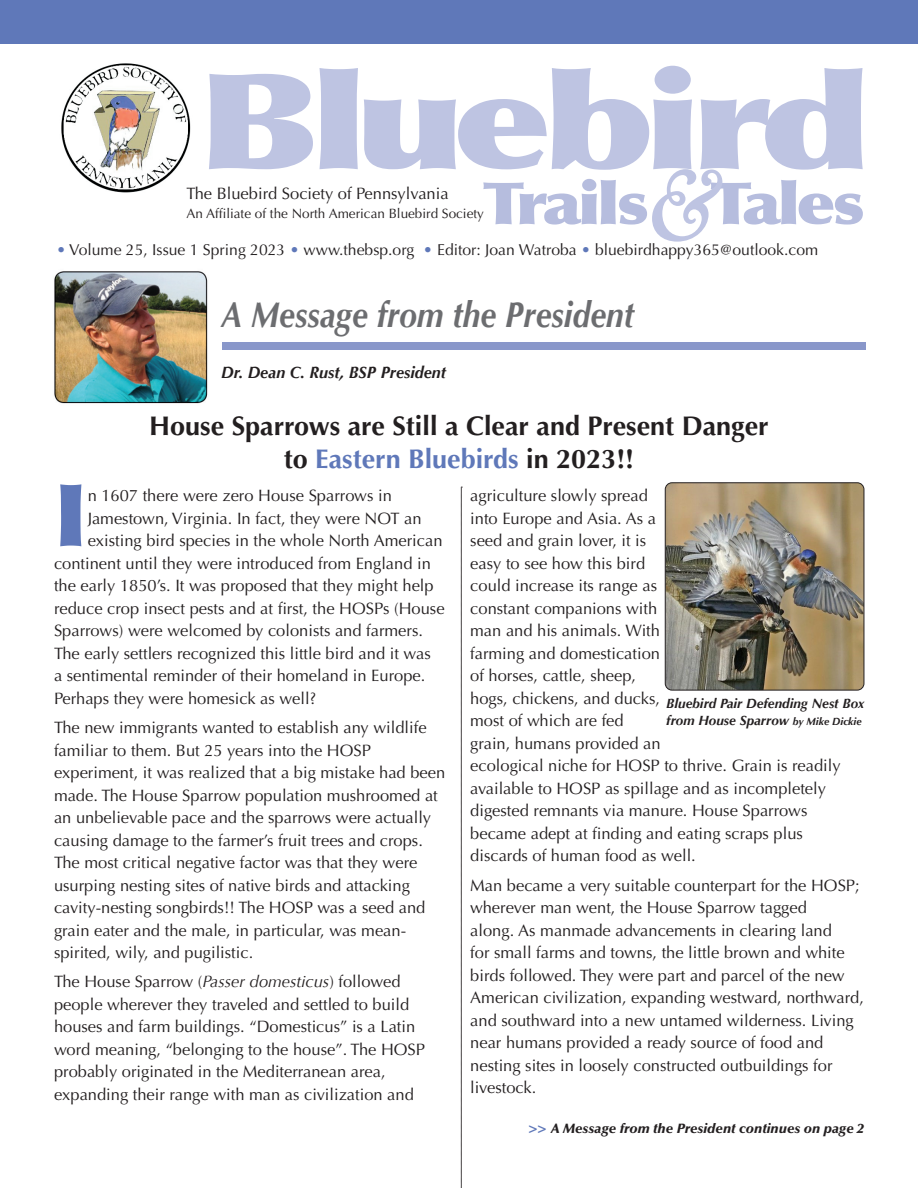
<style>
.page{position:relative;width:918px;height:1188px;background:#fff}
.page>*{position:absolute;margin:0;border:0;box-sizing:border-box;transform-origin:0 0}
.t1{font:900 133.2px "Optima";letter-spacing:-.06em;color:#bec4e2;scale:1.29 1}
.t2{font:italic 700 99px "Goudy Old Style BT";color:#bec4e2;scale:.91 1}
.Paragraph_Style_1{font:900 86.55px "Optima";color:#5f78b9}
.t3{font:900 58.5px "Optima";letter-spacing:-.05em;color:#b6bdde;scale:1.15 1}
.t4{font:italic 700 36px "Optima";color:#6c6d70;scale:.88 1}
.Paragraph_Style_1-2{font:700 27px "Optima LT Std";color:#231f20}
.Paragraph_Style_1-3{font:700 27px "Optima LT Std";color:#5f78b9}
.Paragraph_Style_1-4{font:16.5px/22.5px "Optima LT Std";color:#231f20}
.t5{font:italic 700 16.5px "Optima";color:#231f20}
.t6{font:15.75px "Optima LT Std";color:#231f20}
.Paragraph_Style_1-5{font:italic 700 13.5px "Optima";color:#231f20}
.Paragraph_Style_1-6{font:13.5px "Optima LT Std";color:#231f20}
.t7{font:italic 900 13.5px "Optima LT Std";color:#231f20}
.s1{color:#5f78b9}
.s2{color:#231f20}
.s3{font-family:"Optima";font-style:italic}
.s4{font-size:10.5px}
.s5{font-weight:700;font-style:normal;font-size:15px;color:#5f78b9}
</style>
<div class="page">
<img style="left:61px;top:63px;width:130px;height:130px">
<img style="left:54px;top:271px;width:154px;height:133px">
<div style="left:0;top:0;width:918px;height:44px;background:#5f78b9"></div>
<div style="left:222px;top:342px;width:214px;height:8px;background:#8997ca"></div>
<div style="left:436px;top:342px;width:215px;height:8px;background:#8997ca"></div>
<div style="left:651px;top:342px;width:215px;height:8px;background:#8997ca"></div>
<img style="left:665px;top:483px;width:199px;height:207px">
<div style="left:665px;top:482px;width:199px;height:208px;border:1px solid #231f20;border-radius:7px"></div>
<svg style="left:461px;top:487px;width:1px;height:701px"></svg>
<p class="t1" style="left:197px;top:41px;width:525px">Bluebird</p>
<p class="t2" style="left:648px;top:145px;width:82px">&amp;</p>
<p class="t3" style="left:483px;top:168px;width:333px">Trails Tales</p>
<p class="Paragraph_Style_1-4" style="left:186px;top:182px;width:264px">The Bluebird Society of Pennsylvania</p>
<p class="Paragraph_Style_1-6" style="left:186px;top:206px;width:299px">An Affiliate of the North American Bluebird Society</p>
<p class="t6" style="left:57px;top:240px;width:763px"><span class="s1">•</span> Volume 25, Issue 1 Spring 2023 <span class="s1">•</span> www.thebsp.org <span class="s1">•</span> Editor: Joan Watroba <span class="s1">•</span> bluebirdhappy365@outlook.com</p>
<p class="t4" style="left:221px;top:294px;width:471px">A Message from the President</p>
<p class="t5" style="left:221px;top:363px;width:226px">Dr. Dean C. Rust, BSP President</p>
<p class="Paragraph_Style_1-2" style="left:149px;top:410px;width:621px">House Sparrows are Still a Clear and Present Danger</p>
<p class="Paragraph_Style_1-3" style="left:284px;top:443px;width:352px"><span class="s2">to</span> Eastern Bluebirds <span class="s2">in 2023!!</span></p>
<p class="Paragraph_Style_1" style="left:54px;top:463px;width:35px">I</p>
<p class="Paragraph_Style_1-4" style="left:88px;top:485px;width:306px">n 1607 there were zero House Sparrows in</p>
<p class="Paragraph_Style_1-4" style="left:88px;top:507px;width:336px">Jamestown, Virginia. In fact, they were NOT an</p>
<p class="Paragraph_Style_1-4" style="left:88px;top:530px;width:356px">existing bird species in the whole North American</p>
<p class="Paragraph_Style_1-4" style="left:54px;top:552px;width:378px">continent until they were introduced from England in</p>
<p class="Paragraph_Style_1-4" style="left:54px;top:575px;width:381px">the early 1850’s. It was proposed that they might help</p>
<p class="Paragraph_Style_1-4" style="left:54px;top:597px;width:392px">reduce crop insect pests and at first, the HOSPs (House</p>
<p class="Paragraph_Style_1-4" style="left:54px;top:620px;width:371px">Sparrows) were welcomed by colonists and farmers.</p>
<p class="Paragraph_Style_1-4" style="left:54px;top:642px;width:378px">The early settlers recognized this little bird and it was</p>
<p class="Paragraph_Style_1-4" style="left:54px;top:665px;width:373px">a sentimental reminder of their homeland in Europe.</p>
<p class="Paragraph_Style_1-4" style="left:54px;top:687px;width:264px">Perhaps they were homesick as well?</p>
<p class="Paragraph_Style_1-4" style="left:54px;top:716px;width:393px">The new immigrants wanted to establish any wildlife familiar to them. But 25 years into the HOSP experiment, it was realized that a big mistake had been made. The House Sparrow population mushroomed at an unbelievable pace and the sparrows were actually causing damage to the farmer’s fruit trees and crops.<br>The most critical negative factor was that they were usurping nesting sites of native birds and attacking cavity-nesting songbirds!! The HOSP was a seed and grain eater and the male, in particular, was mean&shy;spirited, wily, and pugilistic.</p>
<p class="Paragraph_Style_1-4" style="left:54px;top:971px;width:373px">The House Sparrow (<span class="s3">Passer domesticus</span>) followed people wherever they traveled and settled to build houses and farm buildings. “Domesticus” is a Latin word meaning, “belonging to the house”. The HOSP probably originated in the Mediterranean area, expanding their range with man as civilization and</p>
<p class="Paragraph_Style_1-4" style="left:470px;top:485px;width:372px">agriculture slowly spread<br>into Europe and Asia. As a<br>seed and grain lover, it is<br>easy to see how this bird<br>could increase its range as<br>constant companions with<br>man and his animals. With<br>farming and domestication<br>of horses, cattle, sheep,<br>hogs, chickens, and ducks,<br>most of which are fed<br>grain, humans provided an<br>ecological niche for HOSP to thrive. Grain is readily available to HOSP as spillage and as incompletely digested remnants via manure. House Sparrows became adept at finding and eating scraps plus discards of human food as well.</p>
<p class="Paragraph_Style_1-4" style="left:470px;top:874px;width:395px">Man became a very suitable counterpart for the HOSP; wherever man went, the House Sparrow tagged<br>along. As manmade advancements in clearing land<br>for small farms and towns, the little brown and white birds followed. They were part and parcel of the new American civilization, expanding westward, northward, and southward into a new untamed wilderness. Living near humans provided a ready source of food and nesting sites in loosely constructed outbuildings for livestock.</p>
<p class="Paragraph_Style_1-5" style="left:666px;top:695px;width:200px">Bluebird Pair Defending Nest Box</p>
<p class="Paragraph_Style_1-5" style="left:666px;top:712px;width:197px">from House Sparrow <span class="s4">by Mike Dickie</span></p>
<p class="t7" style="left:528px;top:1121px;width:337px"><span class="s5">&gt;&gt;</span> A Message from the President continues on page 2</p>
</div>
